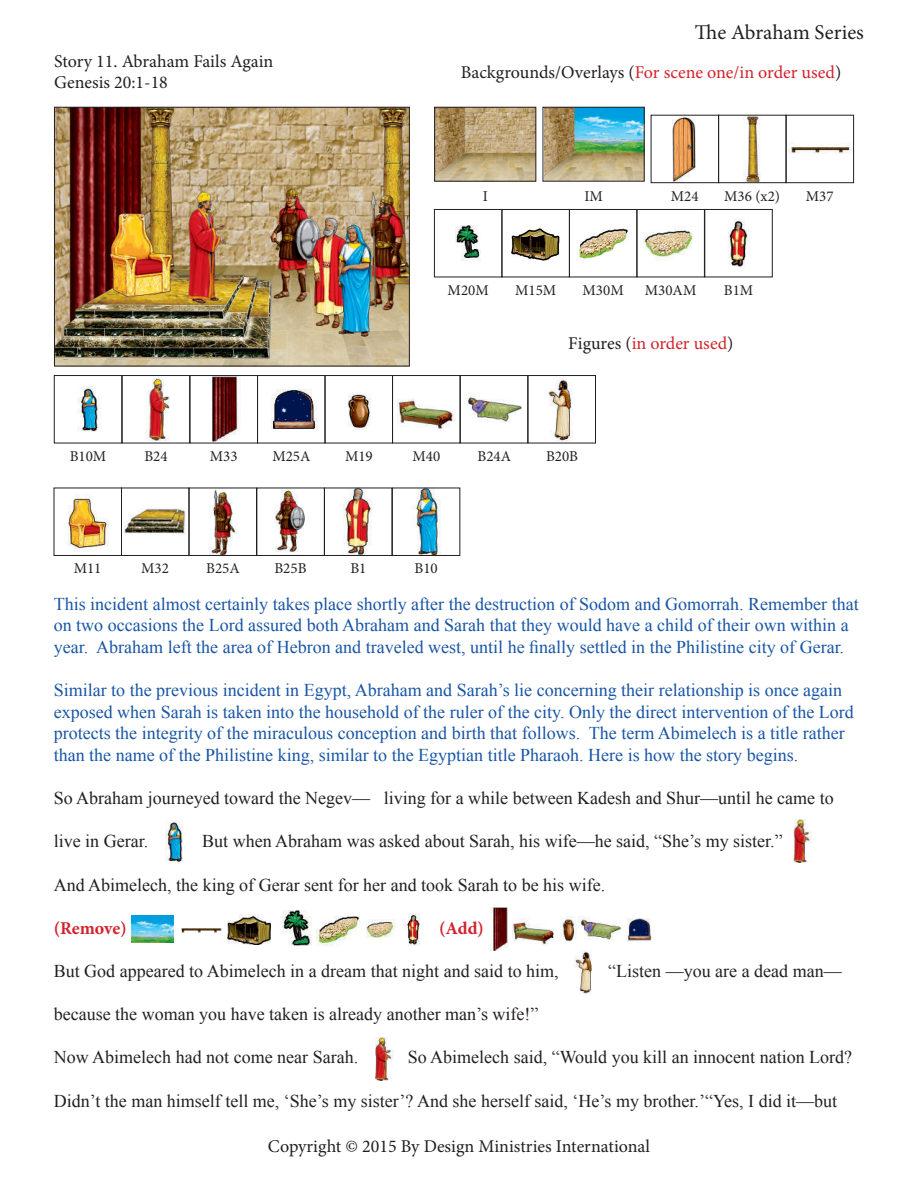
<style>
.page{position:relative;width:918px;height:1188px;background:#fff}
.page>*{position:absolute;margin:0;border:0;box-sizing:border-box;transform-origin:0 0}
.t1{font:21px "Minion Pro";color:#231f20}
.t2{font:18px/21.6px "Times New Roman";color:#1855a5}
.t3{font:18px "Times New Roman";color:#231f20}
.t4{font:18px/21.6px "Minion Pro";color:#231f20}
.t5{font:18px "Minion Pro";color:#d1232a}
.t6{font:700 18px "Minion Pro";letter-spacing:-.005em;color:#d1232a}
.t7{font:15px "Minion Pro";color:#231f20}
.s1{color:#231f20}
</style>
<div class="page">
<img style="left:56px;top:109px;width:352px;height:255px">
<div style="left:54px;top:107px;width:356px;height:259px;border:1px solid #231f20"></div>
<img style="left:436px;top:109px;width:98px;height:71px">
<div style="left:434px;top:107px;width:102px;height:75px;border:1px solid #231f20"></div>
<img style="left:672px;top:117px;width:24px;height:64px">
<img style="left:743px;top:117px;width:18px;height:64px">
<div style="left:718px;top:115px;width:68px;height:68px;border:1px solid #231f20"></div>
<img style="left:788px;top:145px;width:64px;height:9px">
<div style="left:786px;top:115px;width:68px;height:68px;border:1px solid #231f20"></div>
<img style="left:456px;top:226px;width:25px;height:35px">
<div style="left:434px;top:209px;width:68px;height:68px;border:1px solid #231f20"></div>
<img style="left:512px;top:228px;width:48px;height:32px">
<img style="left:579px;top:228px;width:49px;height:31px">
<div style="left:569px;top:209px;width:68px;height:68px;border:1px solid #231f20"></div>
<img style="left:644px;top:227px;width:49px;height:33px">
<div style="left:637px;top:209px;width:68px;height:68px;border:1px solid #231f20"></div>
<img style="left:212px;top:377px;width:29px;height:64px">
<img style="left:271px;top:389px;width:47px;height:41px">
<div style="left:257px;top:375px;width:68px;height:68px;border:1px solid #231f20"></div>
<img style="left:348px;top:393px;width:23px;height:36px">
<div style="left:325px;top:375px;width:68px;height:68px;border:1px solid #231f20"></div>
<img style="left:398px;top:399px;width:57px;height:30px">
<div style="left:392px;top:375px;width:68px;height:68px;border:1px solid #231f20"></div>
<img style="left:125px;top:509px;width:60px;height:26px">
<div style="left:121px;top:488px;width:68px;height:68px;border:1px solid #231f20"></div>
<img style="left:545px;top:109px;width:98px;height:71px">
<div style="left:543px;top:107px;width:102px;height:75px;border:1px solid #231f20"></div>
<img style="left:68px;top:497px;width:41px;height:55px">
<div style="left:54px;top:488px;width:68px;height:68px;border:1px solid #231f20"></div>
<img style="left:728px;top:218px;width:23px;height:49px">
<img style="left:78px;top:386px;width:23px;height:46px">
<div style="left:54px;top:375px;width:68px;height:68px;border:1px solid #231f20"></div>
<img style="left:146px;top:378px;width:24px;height:62px">
<div style="left:122px;top:375px;width:68px;height:68px;border:1px solid #231f20"></div>
<img style="left:468px;top:396px;width:54px;height:26px">
<div style="left:460px;top:375px;width:68px;height:68px;border:1px solid #231f20"></div>
<img style="left:548px;top:377px;width:25px;height:64px">
<div style="left:528px;top:375px;width:68px;height:68px;border:1px solid #231f20"></div>
<img style="left:209px;top:490px;width:29px;height:64px">
<div style="left:189px;top:488px;width:68px;height:68px;border:1px solid #231f20"></div>
<img style="left:275px;top:490px;width:30px;height:62px">
<img style="left:343px;top:490px;width:29px;height:64px">
<div style="left:324px;top:488px;width:68px;height:68px;border:1px solid #231f20"></div>
<img style="left:414px;top:490px;width:27px;height:64px">
<div style="left:392px;top:488px;width:68px;height:68px;border:1px solid #231f20"></div>
<img style="left:165px;top:821px;width:18px;height:43px">
<img style="left:793px;top:820px;width:19px;height:43px">
<img style="left:131px;top:916px;width:43px;height:27px">
<img style="left:181px;top:928px;width:41px;height:5px">
<img style="left:228px;top:914px;width:42px;height:30px">
<img style="left:283px;top:911px;width:29px;height:35px">
<img style="left:316px;top:916px;width:43px;height:31px">
<img style="left:366px;top:919px;width:29px;height:19px">
<img style="left:404px;top:913px;width:17px;height:32px">
<img style="left:490px;top:908px;width:18px;height:43px">
<img style="left:513px;top:918px;width:41px;height:28px">
<img style="left:560px;top:917px;width:17px;height:25px">
<img style="left:579px;top:916px;width:42px;height:24px">
<img style="left:627px;top:918px;width:25px;height:24px">
<img style="left:574px;top:951px;width:18px;height:43px">
<img style="left:375px;top:1038px;width:19px;height:43px">
<p class="t4" style="left:54px;top:52px;width:221px">Story 11. Abraham Fails Again<br>Genesis 20:1-18</p>
<p class="t1" style="left:695px;top:24px;width:171px">The Abraham Series</p>
<p class="t5" style="left:461px;top:65px;width:382px"><span class="s1">Backgrounds/Overlays (</span>For scene one/in order used<span class="s1">)</span></p>
<p class="t7" style="left:483px;top:190px;width:7px">I</p>
<p class="t7" style="left:584px;top:190px;width:20px">IM</p>
<p class="t7" style="left:671px;top:190px;width:29px">M24</p>
<p class="t7" style="left:724px;top:190px;width:57px">M36 (x2)</p>
<p class="t7" style="left:806px;top:190px;width:29px">M37</p>
<p class="t7" style="left:448px;top:284px;width:43px">M20M</p>
<p class="t7" style="left:515px;top:284px;width:43px">M15M</p>
<p class="t7" style="left:583px;top:284px;width:43px">M30M</p>
<p class="t7" style="left:645px;top:284px;width:53px">M30AM</p>
<p class="t7" style="left:724px;top:284px;width:31px">B1M</p>
<p class="t5" style="left:568px;top:337px;width:167px"><span class="s1">Figures (</span>in order used<span class="s1">)</span></p>
<p class="t7" style="left:272px;top:450px;width:40px">M25A</p>
<p class="t7" style="left:70px;top:450px;width:38px">B10M</p>
<p class="t7" style="left:144px;top:450px;width:25px">B24</p>
<p class="t7" style="left:478px;top:450px;width:35px">B24A</p>
<p class="t7" style="left:546px;top:450px;width:34px">B20B</p>
<p class="t7" style="left:210px;top:450px;width:29px">M33</p>
<p class="t7" style="left:345px;top:450px;width:29px">M19</p>
<p class="t7" style="left:413px;top:450px;width:29px">M40</p>
<p class="t7" style="left:74px;top:563px;width:29px">M11</p>
<p class="t7" style="left:141px;top:563px;width:29px">M32</p>
<p class="t7" style="left:206px;top:563px;width:35px">B25A</p>
<p class="t7" style="left:274px;top:563px;width:34px">B25B</p>
<p class="t7" style="left:415px;top:563px;width:25px">B10</p>
<p class="t7" style="left:350px;top:563px;width:18px">B1</p>
<p class="t2" style="left:54px;top:595px;width:806px">This incident almost certainly takes place shortly after the destruction of Sodom and Gomorrah. Remember that on two occasions the Lord assured both Abraham and Sarah that they would have a child of their own within a year. Abraham left the area of Hebron and traveled west, until he finally settled in the Philistine city of Gerar.</p>
<p class="t2" style="left:54px;top:681px;width:802px">Similar to the previous incident in Egypt, Abraham and Sarah’s lie concerning their relationship is once again exposed when Sarah is taken into the household of the ruler of the city. Only the direct intervention of the Lord protects the integrity of the miraculous conception and birth that follows. The term Abimelech is a title rather than the name of the Philistine king, similar to the Egyptian title Pharaoh. Here is how the story begins.</p>
<p class="t3" style="left:54px;top:792px;width:781px">So Abraham journeyed toward the Negev— living for a while between Kadesh and Shur—until he came to</p>
<p class="t3" style="left:54px;top:835px;width:96px">live in Gerar.</p>
<p class="t3" style="left:202px;top:835px;width:582px">But when Abraham was asked about Sarah, his wife—he said, “She’s my sister.”</p>
<p class="t3" style="left:54px;top:878px;width:553px">And Abimelech, the king of Gerar sent for her and took Sarah to be his wife.</p>
<p class="t6" style="left:54px;top:921px;width:74px">(Remove)</p>
<p class="t6" style="left:439px;top:921px;width:46px">(Add)</p>
<p class="t3" style="left:54px;top:964px;width:506px">But God appeared to Abimelech in a dream that night and said to him,</p>
<p class="t3" style="left:608px;top:964px;width:235px">“Listen —you are a dead man—</p>
<p class="t3" style="left:54px;top:1008px;width:486px">because the woman you have taken is already another man’s wife!”</p>
<p class="t3" style="left:54px;top:1051px;width:306px">Now Abimelech had not come near Sarah.</p>
<p class="t3" style="left:408px;top:1051px;width:446px">So Abimelech said, “Would you kill an innocent nation Lord?</p>
<p class="t3" style="left:54px;top:1094px;width:785px">Didn’t the man himself tell me, ‘She’s my sister’? And she herself said, ‘He’s my brother.’“Yes, I did it—but</p>
<p class="t4" style="left:268px;top:1138px;width:384px">Copyright © 2015 By Design Ministries International</p>
</div>
